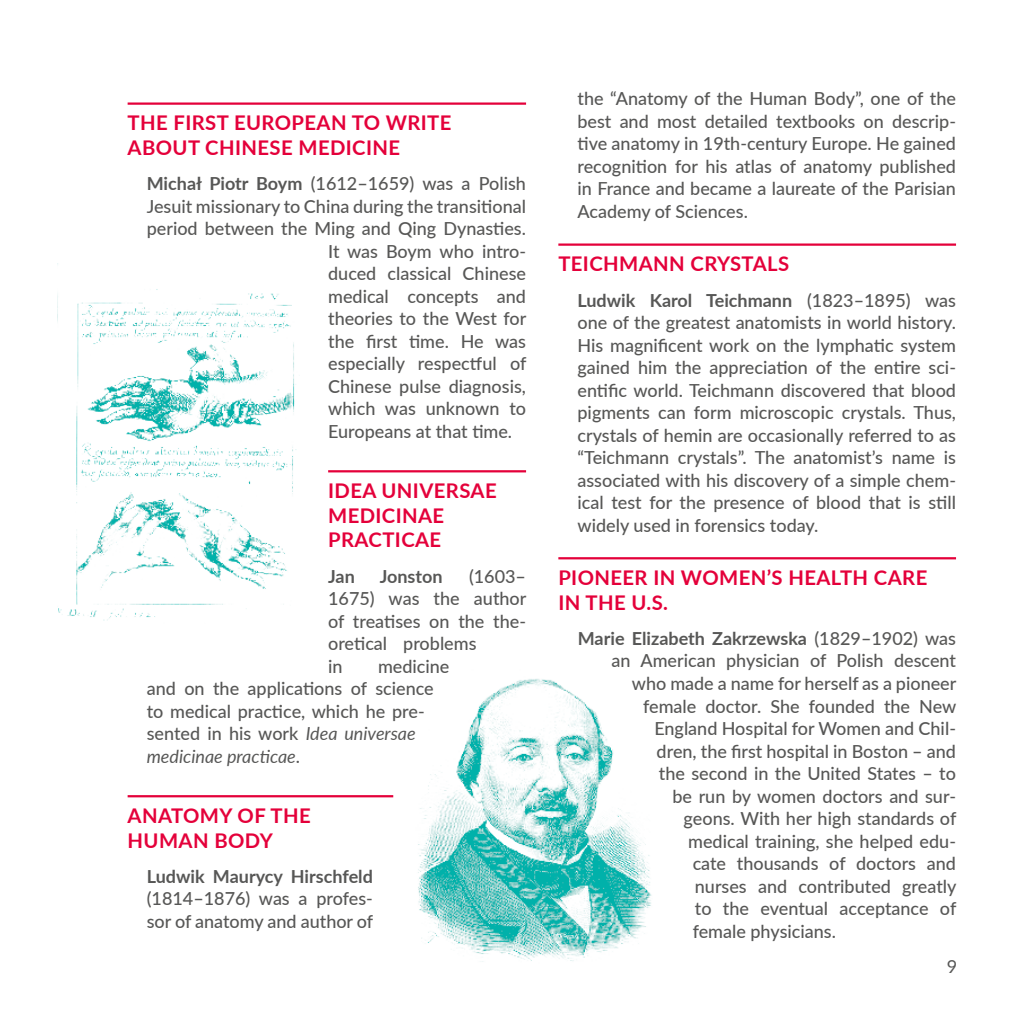
<style>
.page{position:relative;width:1021px;height:1021px;background:#fff}
.page>*{position:absolute;margin:0;border:0;box-sizing:border-box;transform-origin:0 0}
.contrib___tytuł_4{font:700 20.25px/24.8px "Lato";letter-spacing:.02em;color:#e4003a}
.contrib___tekst{font:500 18px/22.5px "Lato";color:#575756;text-align:justify}
.contrib___tekst-2{font:700 18px "Lato";color:#575756}
.t1{font:18px "Lato";color:#575756}
.s1{font-weight:700}
.s2{font-weight:400;font-style:italic}
.s3{font-weight:500}
</style>
<div class="page">
<hr style="left:128px;top:102px;width:398px;height:3px;background:#e4003a">
<hr style="left:328px;top:470px;width:198px;height:2px;background:#e4003a">
<hr style="left:128px;top:795px;width:265px;height:2px;background:#e4003a">
<hr style="left:558px;top:243px;width:398px;height:3px;background:#e4003a">
<hr style="left:558px;top:557px;width:398px;height:2px;background:#e4003a">
<img style="left:418px;top:679px;width:234px;height:283px">
<img style="left:57px;top:263px;width:240px;height:358px">
<p class="contrib___tytuł_4" style="left:128px;top:110px;width:325px">THE FIRST EUROPEAN TO WRITE<br>ABOUT CHINESE MEDICINE</p>
<p class="contrib___tekst" style="left:147px;top:172px;width:381px"><span class="s1">Michał Piotr Boym</span> (1612–1659) was a Polish</p>
<p class="contrib___tekst" style="left:147px;top:194px;width:381px">Jesuit missionary to China during the transitional</p>
<p class="contrib___tekst" style="left:147px;top:217px;width:381px">period between the Ming and Qing Dynasties.</p>
<p class="contrib___tekst" style="left:328px;top:239px;width:199px">It was Boym who intro-</p>
<p class="contrib___tekst" style="left:328px;top:262px;width:199px">duced classical Chinese</p>
<p class="contrib___tekst" style="left:328px;top:284px;width:199px">medical concepts and</p>
<p class="contrib___tekst" style="left:328px;top:307px;width:200px">theories to the West for</p>
<p class="contrib___tekst" style="left:328px;top:329px;width:199px">the first time. He was</p>
<p class="contrib___tekst" style="left:328px;top:352px;width:200px">especially respectful of</p>
<p class="contrib___tekst" style="left:328px;top:374px;width:199px">Chinese pulse diagnosis,</p>
<p class="contrib___tekst" style="left:328px;top:397px;width:199px">which was unknown to</p>
<p class="contrib___tekst" style="left:328px;top:419px;width:185px">Europeans at that time.</p>
<p class="contrib___tytuł_4" style="left:328px;top:477px;width:170px">IDEA UNIVERSAE<br>MEDICINAE<br>PRACTICAE</p>
<p class="contrib___tekst-2" style="left:328px;top:563px;width:28px">Jan</p>
<p class="contrib___tekst-2" style="left:379px;top:563px;width:64px">Jonston</p>
<p class="contrib___tekst" style="left:328px;top:564px;width:200px;text-align:left;text-indent:141px">(1603–<br>1675) was the author of treatises on the the&shy;oretical problems<br>in</p>
<p class="contrib___tekst" style="left:147px;top:654px;width:304px;text-align:left;text-indent:231px">medicine and on the applications of science to medical practice, which he pre&shy;sented in his work <span class="s2">Idea universae medicinae practicae</span>.</p>
<p class="contrib___tytuł_4" style="left:128px;top:802px;width:184px">ANATOMY OF THE<br>HUMAN BODY</p>
<p class="contrib___tekst" style="left:147px;top:864px;width:228px"><span class="s1">Ludwik Maurycy Hirschfeld </span>(1814–1876) was a profes&shy;sor of anatomy and author of</p>
<p class="contrib___tekst" style="left:577px;top:87px;width:380px">the “Anatomy of the Human Body”, one of the best and most detailed textbooks on descrip&shy;tive anatomy in 19th-century Europe. He gained recognition for his atlas of anatomy published in France and became a laureate of the Parisian Academy of Sciences.</p>
<p class="contrib___tytuł_4" style="left:558px;top:251px;width:232px">TEICHMANN CRYSTALS</p>
<p class="contrib___tekst" style="left:577px;top:288px;width:380px"><span class="s1">Ludwik Karol Teichmann</span> (1823–1895) was one of the greatest anatomists in world history.<br>His magnificent work on the lymphatic system gained him the appreciation of the entire sci&shy;entific world. Teichmann discovered that blood pigments can form microscopic crystals. Thus, crystals of hemin are occasionally referred to as “Teichmann crystals”. The anatomist’s name is associated with his discovery of a simple chem&shy;ical test for the presence of blood that is still widely used in forensics today.</p>
<p class="contrib___tytuł_4" style="left:558px;top:564px;width:370px">PIONEER IN WOMEN’S HEALTH CARE<br>IN THE U.S.</p>
<p class="contrib___tekst-2" style="left:578px;top:625px;width:379px">Marie Elizabeth Zakrzewska <span class="s3">(1829–1902) was</span></p>
<p class="contrib___tekst" style="left:611px;top:649px;width:346px">an American physician of Polish descent</p>
<p class="contrib___tekst" style="left:632px;top:671px;width:326px">who made a name for herself as a pioneer</p>
<p class="contrib___tekst" style="left:643px;top:694px;width:315px">female doctor. She founded the New</p>
<p class="contrib___tekst" style="left:654px;top:716px;width:303px">England Hospital for Women and Chil-</p>
<p class="contrib___tekst" style="left:656px;top:739px;width:301px">dren, the first hospital in Boston – and</p>
<p class="contrib___tekst" style="left:659px;top:761px;width:298px">the second in the United States – to</p>
<p class="contrib___tekst" style="left:672px;top:784px;width:285px">be run by women doctors and sur-</p>
<p class="contrib___tekst" style="left:683px;top:806px;width:274px">geons. With her high standards of</p>
<p class="contrib___tekst" style="left:688px;top:829px;width:269px">medical training, she helped edu-</p>
<p class="contrib___tekst" style="left:692px;top:851px;width:265px">cate thousands of doctors and</p>
<p class="contrib___tekst" style="left:695px;top:874px;width:263px">nurses and contributed greatly</p>
<p class="contrib___tekst" style="left:695px;top:896px;width:263px">to the eventual acceptance of</p>
<p class="contrib___tekst" style="left:692px;top:919px;width:145px">female physicians.</p>
<p class="t1" style="left:946px;top:953px;width:12px">9</p>
</div>
